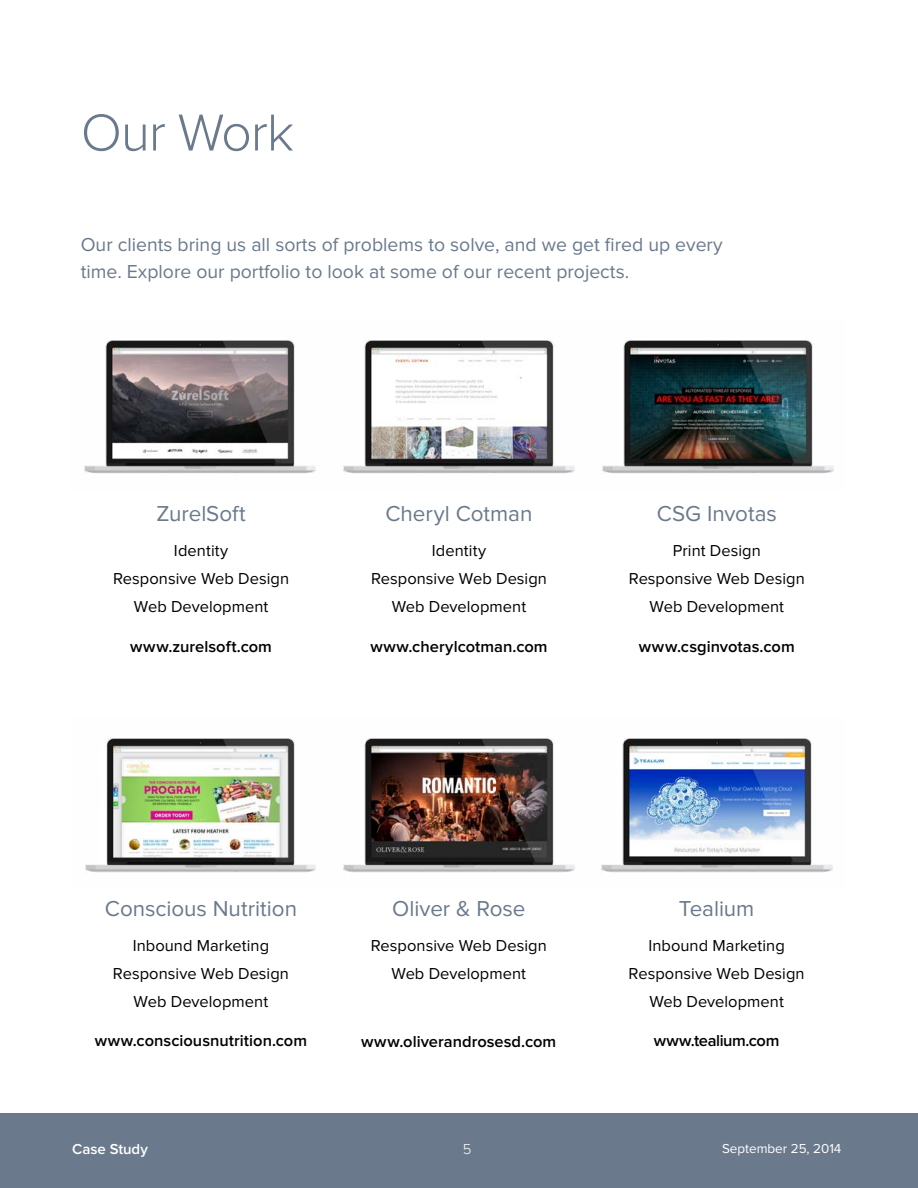
<style>
.page{position:relative;width:918px;height:1188px;background:#fff}
.page>*{position:absolute;margin:0;border:0;box-sizing:border-box;transform-origin:0 0}
.t1{font:300 53.85px "Proxima Nova";letter-spacing:-.02em;color:#6a798b}
.t2{font:22.5px "Proxima Nova";letter-spacing:-.005em;color:#6a798b}
.t3{font:19.5px/26.8px "Proxima Nova";color:#6a798b}
.t4{font:16.5px/27.9px "Proxima Nova";letter-spacing:.005em;color:#000;text-align:center}
.t5{font:600 16.5px "Proxima Nova";color:#000}
.t6{font:600 16.5px "Proxima Nova";letter-spacing:-.025em;color:#000}
.t7{font:600 15px "Proxima Nova";color:#fff}
.t8{font:300 15px "Proxima Nova";color:#fff}
.t9{font:13.5px "Proxima Nova";color:#fff}
</style>
<div class="page">
<div style="left:0;top:1113px;width:918px;height:75px;background:#6a798b"></div>
<img style="left:84px;top:340px;width:232px;height:133px">
<img style="left:343px;top:340px;width:232px;height:133px">
<img style="left:602px;top:340px;width:232px;height:133px">
<img style="left:85px;top:738px;width:490px;height:135px">
<img style="left:601px;top:738px;width:232px;height:135px">
<h1 class="t1" style="left:81px;top:108px;width:215px">Our Work</h1>
<p class="t3" style="left:81px;top:232px;width:643px">Our clients bring us all sorts of problems to solve, and we get fired up every time. Explore our portfolio to look at some of our recent projects.</p>
<h2 class="t2" style="left:157px;top:503px;width:91px">ZurelSoft</h2>
<p class="t4" style="left:113px;top:538px;width:177px">Identity<br>Responsive Web Design<br>Web Development</p>
<p class="t5" style="left:130px;top:639px;width:143px">www.zurelsoft.com</p>
<h2 class="t2" style="left:386px;top:503px;width:148px">Cheryl Cotman</h2>
<p class="t4" style="left:371px;top:538px;width:177px">Identity<br>Responsive Web Design<br>Web Development</p>
<p class="t5" style="left:370px;top:639px;width:179px">www.cherylcotman.com</p>
<h2 class="t2" style="left:657px;top:503px;width:122px">CSG Invotas</h2>
<p class="t4" style="left:629px;top:538px;width:177px">Print Design<br>Responsive Web Design<br>Web Development</p>
<p class="t5" style="left:639px;top:639px;width:157px">www.csginvotas.com</p>
<h2 class="t2" style="left:105px;top:898px;width:194px">Conscious Nutrition</h2>
<p class="t4" style="left:113px;top:932px;width:177px">Inbound Marketing<br>Responsive Web Design<br>Web Development</p>
<p class="t5" style="left:95px;top:1033px;width:214px">www.consciousnutrition.com</p>
<h2 class="t2" style="left:392px;top:898px;width:135px">Oliver &amp; Rose</h2>
<p class="t4" style="left:371px;top:932px;width:177px">Responsive Web Design<br>Web Development</p>
<p class="t5" style="left:361px;top:1034px;width:197px">www.oliverandrosesd.com</p>
<h2 class="t2" style="left:679px;top:898px;width:77px">Tealium</h2>
<p class="t4" style="left:629px;top:932px;width:177px">Inbound Marketing<br>Responsive Web Design<br>Web Development</p>
<p class="t6" style="left:654px;top:1033px;width:127px">www.tealium.com</p>
<p class="t7" style="left:72px;top:1142px;width:77px">Case Study</p>
<p class="t8" style="left:463px;top:1142px;width:10px">5</p>
<p class="t9" style="left:722px;top:1142px;width:121px">September 25, 2014</p>
</div>
